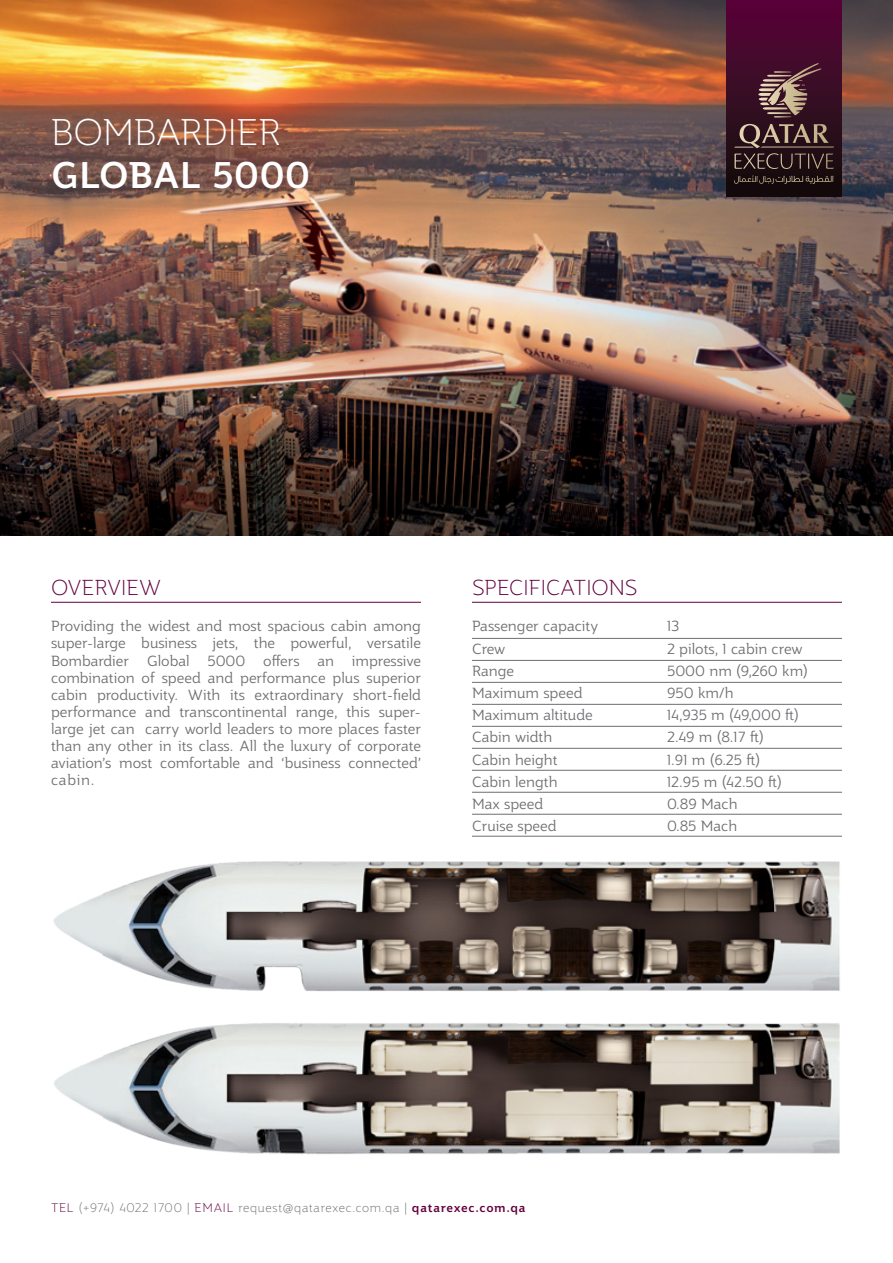
<style>
.page{position:relative;width:893px;height:1263px;background:#fff}
.page>*{position:absolute;margin:0;border:0;box-sizing:border-box;transform-origin:0 0}
.t1{font:100 36px "Jotia";color:#fff}
.t2{font:500 36px "Jotia";letter-spacing:-.005em;color:#fff}
.t3{font:100 21px "Jotia";color:#63003d}
.t4{font:300 14.25px/22.2px "Jotia";color:#6d6e71}
.t5{font:100 12px "Jotia";letter-spacing:.06em;color:#6d6e71}
.s1{color:#63003d}
.s2{font-weight:500;color:#63003d}
</style>
<div class="page">
<img style="left:0;top:0;width:893px;height:536px">
<div style="left:726px;top:0;width:116px;height:196px;background:linear-gradient(to bottom,#5a053a,#120f0a)"></div>
<svg style="left:758px;top:63px;width:63px;height:55px"></svg>
<svg style="left:734px;top:124px;width:100px;height:45px"></svg>
<svg style="left:734px;top:175px;width:100px;height:9px"></svg>
<hr style="left:51px;top:602px;width:370px;height:1px;background:#63003d">
<hr style="left:472px;top:602px;width:370px;height:1px;background:#63003d">
<hr style="left:472px;top:638px;width:370px;height:1px;background:#6d6e71">
<hr style="left:472px;top:660px;width:370px;height:1px;background:#6d6e71">
<hr style="left:472px;top:682px;width:370px;height:1px;background:#6d6e71">
<hr style="left:472px;top:704px;width:370px;height:1px;background:#6d6e71">
<hr style="left:472px;top:770px;width:370px;height:1px;background:#6d6e71">
<hr style="left:472px;top:726px;width:370px;height:1px;background:#6d6e71">
<hr style="left:472px;top:836px;width:370px;height:1px;background:#6d6e71">
<hr style="left:472px;top:814px;width:370px;height:1px;background:#6d6e71">
<hr style="left:472px;top:748px;width:370px;height:1px;background:#6d6e71">
<hr style="left:472px;top:792px;width:370px;height:1px;background:#6d6e71">
<img style="left:53px;top:861px;width:787px;height:130px">
<img style="left:54px;top:1023px;width:786px;height:131px">
<h1 class="t1" style="left:51px;top:108px;width:231px">BOMBARDIER</h1>
<h1 class="t2" style="left:51px;top:151px;width:261px">GLOBAL 5000</h1>
<h2 class="t3" style="left:51px;top:573px;width:112px">OVERVIEW</h2>
<h2 class="t3" style="left:472px;top:573px;width:167px">SPECIFICATIONS</h2>
<p class="t4" style="left:51px;top:617px;width:371px;line-height:17.1px;text-align:justify">Providing the widest and most spacious cabin among super-large business jets, the powerful, versatile Bombardier Global 5000 offers an impressive combination of speed and performance plus superior cabin productivity. With its extraordinary short-field performance and transcontinental range, this super&shy;large jet can carry world leaders to more places faster than any other in its class. All the luxury of corporate aviation’s most comfortable and ‘business connected’ cabin.</p>
<p class="t4" style="left:472px;top:615px;width:128px">Passenger capacity<br>Crew<br>Range<br>Maximum speed<br>Maximum altitude<br>Cabin width<br>Cabin height<br>Cabin length<br>Max speed<br>Cruise speed</p>
<p class="t4" style="left:667px;top:615px;width:142px">13<br>2 pilots, 1 cabin crew<br>5000 nm (9,260 km)<br>950 km/h<br>14,935 m (49,000 ft)<br>2.49 m (8.17 ft)<br>1.91 m (6.25 ft)<br>12.95 m (42.50 ft)<br>0.89 Mach<br>0.85 Mach</p>
<p class="t5" style="left:51px;top:1200px;width:476px"><span class="s1">TEL</span> (+974) 4022 1700 | <span class="s1">EMAIL</span> request@qatarexec.com.qa | <span class="s2">qatarexec.com.qa</span></p>
</div>
